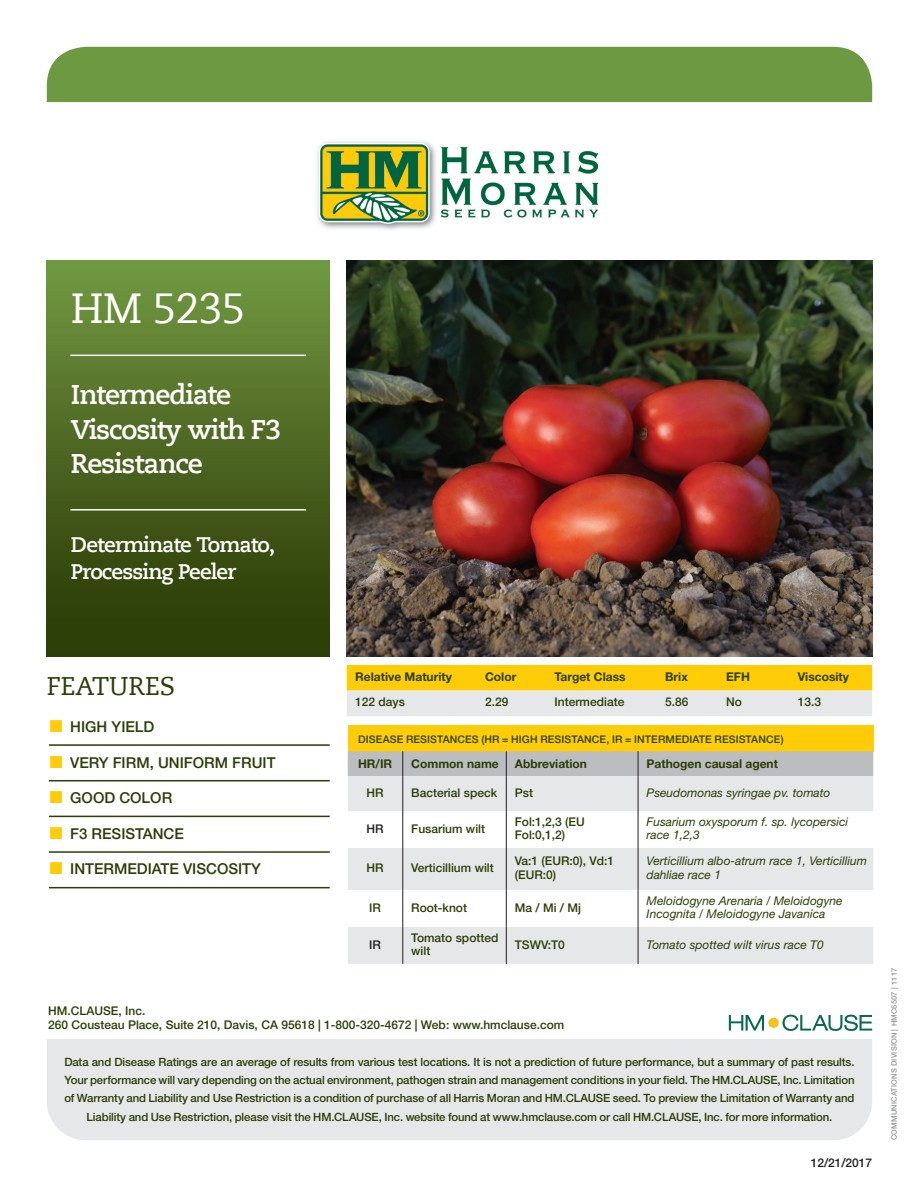
<style>
.page{position:relative;width:919px;height:1187px;background:#fff}
.page>*{position:absolute;margin:0;border:0;box-sizing:border-box;transform-origin:0 0}
.t1{font:42px "Caecilia LT";letter-spacing:-.01em;color:#fff}
.t2{font:700 27px/34.5px "Caecilia LT";letter-spacing:-.04em;color:#fff}
.t3{font:25.5px "Caecilia LT";color:#2b3e07}
.t4{font:700 21px/27px "Caecilia LT";letter-spacing:-.04em;color:#fff}
.t5{font:500 15px "Helvetica Neue LT Std";color:#2b3e07}
.t6{font:500 12px/13.5px "Helvetica Neue LT Std";color:#2b3e07}
.t7{font:italic 12px/13.5px "Helvetica Neue LT Std";color:#2b3e07}
.t8{font:700 12px "Helvetica Neue LT Std";color:#2b3e07}
.t9{font:500 12px "Helvetica Neue LT Std";letter-spacing:-.005em;color:#231f20}
.t10{font:500 11.4px/18px "Helvetica Neue LT Std";letter-spacing:-.01em;color:#2b3e07;text-align:center}
.t11{font:500 10.5px "Helvetica Neue LT Std";letter-spacing:.01em;color:#2b3e07}
.t12{font:500 7.5px "Helvetica Neue LT Std";letter-spacing:.02em;color:#939598}
</style>
<div class="page">
<div style="left:47px;top:1039px;width:825px;height:101px;background:#e6e7e9"></div>
<div style="left:47px;top:47px;width:825px;height:55px;background:#6d9942"></div>
<div style="left:47px;top:261px;width:283px;height:395px;background:linear-gradient(to bottom,#719741,#273602)"></div>
<hr style="left:70px;top:509px;width:236px;height:1px;background:#fff">
<hr style="left:70px;top:354px;width:236px;height:2px;background:#fff">
<svg style="left:347px;top:665px;width:525px;height:51px;background:#f2da79"></svg>
<hr style="left:49px;top:744px;width:281px;height:1px;background:#2b3e07">
<hr style="left:49px;top:780px;width:281px;height:1px;background:#2b3e07">
<hr style="left:49px;top:815px;width:281px;height:2px;background:#2b3e07">
<hr style="left:49px;top:851px;width:281px;height:1px;background:#2b3e07">
<hr style="left:49px;top:886px;width:281px;height:2px;background:#2b3e07">
<div style="left:348px;top:724px;width:525px;height:27px;background:#fecd08"></div>
<svg style="left:348px;top:847px;width:525px;height:116px;fill:#e6e7e9"></svg>
<hr style="left:402px;top:811px;width:1px;height:36px;background:#231f20">
<hr style="left:402px;top:847px;width:1px;height:42px;background:#231f20">
<hr style="left:402px;top:889px;width:1px;height:37px;background:#231f20">
<hr style="left:402px;top:926px;width:1px;height:37px;background:#231f20">
<svg style="left:348px;top:751px;width:525px;height:60px;background:#d4d5d6"></svg>
<hr style="left:506px;top:776px;width:1px;height:35px;background:#231f20">
<hr style="left:637px;top:776px;width:1px;height:35px;background:#231f20">
<hr style="left:506px;top:811px;width:1px;height:36px;background:#231f20">
<hr style="left:637px;top:811px;width:1px;height:36px;background:#231f20">
<hr style="left:506px;top:847px;width:1px;height:42px;background:#231f20">
<hr style="left:637px;top:847px;width:1px;height:42px;background:#231f20">
<hr style="left:506px;top:889px;width:1px;height:37px;background:#231f20">
<hr style="left:637px;top:889px;width:1px;height:37px;background:#231f20">
<hr style="left:506px;top:926px;width:1px;height:37px;background:#231f20">
<hr style="left:637px;top:926px;width:1px;height:37px;background:#231f20">
<img style="left:347px;top:261px;width:525px;height:395px">
<img style="left:317px;top:141px;width:280px;height:89px">
<svg style="left:728px;top:1015px;width:36px;height:15px"></svg>
<svg style="left:782px;top:1014px;width:90px;height:16px"></svg>
<div style="left:768px;top:1017px;width:10px;height:10px;background:#f3c315;border-radius:50%"></div>
<h1 class="t1" style="left:71px;top:284px;width:176px">HM 5235</h1>
<h2 class="t2" style="left:71px;top:378px;width:212px">Intermediate<br>Viscosity with F3<br>Resistance</h2>
<h3 class="t4" style="left:71px;top:532px;width:206px">Determinate Tomato,<br>Processing Peeler</h3>
<h3 class="t3" style="left:47px;top:671px;width:130px">FEATURES</h3>
<p class="t8" style="left:355px;top:669px;width:98px">Relative Maturity</p>
<p class="t8" style="left:485px;top:669px;width:33px">Color</p>
<p class="t8" style="left:554px;top:669px;width:73px">Target Class</p>
<p class="t8" style="left:665px;top:669px;width:24px">Brix</p>
<p class="t8" style="left:726px;top:669px;width:25px">EFH</p>
<p class="t8" style="left:797px;top:669px;width:53px">Viscosity</p>
<p class="t6" style="left:355px;top:695px;width:51px">122 days</p>
<p class="t6" style="left:485px;top:695px;width:25px">2.29</p>
<p class="t6" style="left:554px;top:695px;width:71px">Intermediate</p>
<p class="t6" style="left:665px;top:695px;width:25px">5.86</p>
<p class="t6" style="left:726px;top:695px;width:17px">No</p>
<p class="t6" style="left:797px;top:695px;width:25px">13.3</p>
<h3 class="t5" style="left:70px;top:717px;width:86px">HIGH YIELD</h3>
<h3 class="t5" style="left:70px;top:753px;width:207px">VERY FIRM, UNIFORM FRUIT</h3>
<h3 class="t5" style="left:70px;top:788px;width:103px">GOOD COLOR</h3>
<h3 class="t5" style="left:70px;top:824px;width:115px">F3 RESISTANCE</h3>
<h3 class="t5" style="left:70px;top:860px;width:192px">INTERMEDIATE VISCOSITY</h3>
<p class="t11" style="left:358px;top:732px;width:427px">DISEASE RESISTANCES (HR = HIGH RESISTANCE, IR = INTERMEDIATE RESISTANCE)</p>
<p class="t8" style="left:358px;top:755px;width:36px">HR/IR</p>
<p class="t8" style="left:411px;top:755px;width:89px">Common name</p>
<p class="t8" style="left:514px;top:755px;width:74px">Abbreviation</p>
<p class="t8" style="left:646px;top:755px;width:133px">Pathogen causal agent</p>
<p class="t6" style="left:366px;top:785px;width:19px">HR</p>
<p class="t6" style="left:411px;top:785px;width:87px">Bacterial speck</p>
<p class="t6" style="left:514px;top:785px;width:20px">Pst</p>
<p class="t7" style="left:646px;top:785px;width:185px">Pseudomonas syringae pv. tomato</p>
<p class="t9" style="left:366px;top:821px;width:19px">HR</p>
<p class="t6" style="left:411px;top:821px;width:75px">Fusarium wilt</p>
<p class="t6" style="left:514px;top:814px;width:72px">Fol:1,2,3 (EU<br>Fol:0,1,2)</p>
<p class="t7" style="left:646px;top:814px;width:203px">Fusarium oxysporum f. sp. lycopersici race 1,2,3</p>
<p class="t6" style="left:366px;top:861px;width:19px">HR</p>
<p class="t6" style="left:411px;top:861px;width:84px">Verticillium wilt</p>
<p class="t6" style="left:514px;top:854px;width:101px">Va:1 (EUR:0), Vd:1 (EUR:0)</p>
<p class="t7" style="left:646px;top:854px;width:222px">Verticillium albo-atrum race 1, Verticillium dahliae race 1</p>
<p class="t6" style="left:369px;top:900px;width:13px">IR</p>
<p class="t6" style="left:411px;top:900px;width:57px">Root-knot</p>
<p class="t6" style="left:514px;top:900px;width:68px">Ma / Mi / Mj</p>
<p class="t7" style="left:646px;top:893px;width:198px">Meloidogyne Arenaria / Meloidogyne<br>Incognita / Meloidogyne Javanica</p>
<p class="t9" style="left:369px;top:937px;width:13px">IR</p>
<p class="t6" style="left:411px;top:930px;width:89px">Tomato spotted wilt</p>
<p class="t6" style="left:514px;top:937px;width:52px">TSWV:T0</p>
<p class="t7" style="left:646px;top:937px;width:179px">Tomato spotted wilt virus race T0</p>
<p class="t6" style="left:48px;top:1003px;width:517px">HM.CLAUSE, Inc.<br>260 Cousteau Place, Suite 210, Davis, CA 95618 | 1-800-320-4672 | Web: www.hmclause.com</p>
<p class="t10" style="left:64px;top:1053px;width:791px">Data and Disease Ratings are an average of results from various test locations. It is not a prediction of future performance, but a summary of past results.<br>Your performance will vary depending on the actual environment, pathogen strain and management conditions in your field. The HM.CLAUSE, Inc. Limitation of Warranty and Liability and Use Restriction is a condition of purchase of all Harris Moran and HM.CLAUSE seed. To preview the Limitation of Warranty and Liability and Use Restriction, please visit the HM.CLAUSE, Inc. website found at www.hmclause.com or call HM.CLAUSE, Inc. for more information.</p>
<p class="t9" style="left:810px;top:1155px;width:63px">12/21/2017</p>
<p class="t12" style="left:889px;top:1140px;width:174px;rotate:-90deg">COMMUNICATIONS DIVISION | HMC6507 | 1117</p>
</div>
